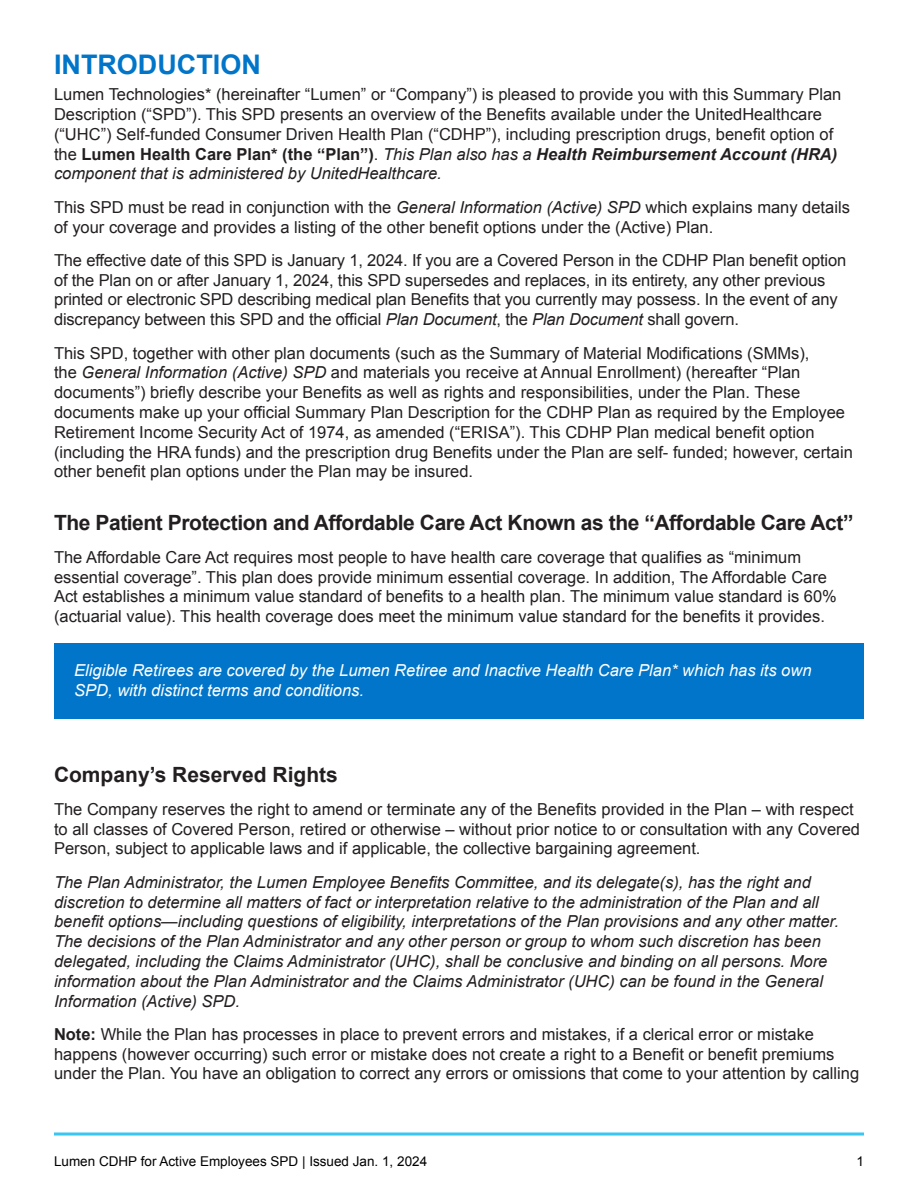
<style>
.page{position:relative;width:918px;height:1188px;background:#fff}
.page>*{position:absolute;margin:0;border:0;box-sizing:border-box;transform-origin:0 0}
.t1{font:700 27px "Arial";color:#0075c9}
.t2{font:700 21px "Arial";letter-spacing:-.02em;color:#231f20}
.t3{font:700 21px "Arial";color:#231f20}
.t4{font:16.5px/19.8px "Arial";color:#231f20}
.t5{font:italic 16.5px/19.8px "Arial";color:#231f20}
.t6{font:italic 16.5px/19.8px "Arial";color:#fff}
.t7{font:13.5px "Arial";color:#000}
.s1{font-weight:700}
.s2{font-style:italic}
.s3{font-weight:700;font-style:italic}
</style>
<div class="page">
<svg style="left:54px;top:1132px;width:810px;height:4px"></svg>
<div style="left:54px;top:643px;width:810px;height:76px;background:#0075c9"></div>
<h1 class="t1" style="left:54px;top:46px;width:208px">INTRODUCTION</h1>
<p class="t4" style="left:54px;top:85px;width:789px">Lumen Technologies* (hereinafter “Lumen” or “Company”) is pleased to provide you with this Summary Plan Description (“SPD”). This SPD presents an overview of the Benefits available under the UnitedHealthcare (“UHC”) Self-funded Consumer Driven Health Plan (“CDHP”), including prescription drugs, benefit option of the <span class="s1">Lumen Health Care Plan* (the “Plan”)</span>. <span class="s2">This Plan also has a</span> <span class="s3">Health Reimbursement Account (HRA) </span><span class="s2">component that is administered by UnitedHealthcare.</span></p>
<p class="t4" style="left:54px;top:197px;width:797px">This SPD must be read in conjunction with the <span class="s2">General Information (Active) SPD</span> which explains many details of your coverage and provides a listing of the other benefit options under the (Active) Plan.</p>
<p class="t4" style="left:54px;top:250px;width:794px">The effective date of this SPD is January 1, 2024. If you are a Covered Person in the CDHP Plan benefit option of the Plan on or after January 1, 2024, this SPD supersedes and replaces, in its entirety, any other previous printed or electronic SPD describing medical plan Benefits that you currently may possess. In the event of any discrepancy between this SPD and the official <span class="s2">Plan Document</span>, the <span class="s2">Plan Document</span> shall govern.</p>
<p class="t4" style="left:54px;top:343px;width:800px">This SPD, together with other plan documents (such as the Summary of Material Modifications (SMMs),<br>the <span class="s2">General Information (Active) SPD</span> and materials you receive at Annual Enrollment) (hereafter “Plan documents”) briefly describe your Benefits as well as rights and responsibilities, under the Plan. These documents make up your official Summary Plan Description for the CDHP Plan as required by the Employee Retirement Income Security Act of 1974, as amended (“ERISA”). This CDHP Plan medical benefit option (including the HRA funds) and the prescription drug Benefits under the Plan are self- funded; however, certain other benefit plan options under the Plan may be insured.</p>
<p class="t2" style="left:54px;top:508px;width:801px">The Patient Protection and Affordable Care Act Known as the “Affordable Care Act”</p>
<p class="t4" style="left:54px;top:547px;width:784px">The Affordable Care Act requires most people to have health care coverage that qualifies as “minimum essential coverage”. This plan does provide minimum essential coverage. In addition, The Affordable Care Act establishes a minimum value standard of benefits to a health plan. The minimum value standard is 60% (actuarial value). This health coverage does meet the minimum value standard for the benefits it provides.</p>
<p class="t6" style="left:74px;top:660px;width:739px">Eligible Retirees are covered by the Lumen Retiree and Inactive Health Care Plan* which has its own<br>SPD, with distinct terms and conditions.</p>
<p class="t3" style="left:54px;top:760px;width:285px">Company’s Reserved Rights</p>
<p class="t4" style="left:54px;top:799px;width:808px">The Company reserves the right to amend or terminate any of the Benefits provided in the Plan – with respect to all classes of Covered Person, retired or otherwise – without prior notice to or consultation with any Covered<br>Person, subject to applicable laws and if applicable, the collective bargaining agreement.</p>
<p class="t5" style="left:54px;top:872px;width:787px">The Plan Administrator, the Lumen Employee Benefits Committee, and its delegate(s), has the right and discretion to determine all matters of fact or interpretation relative to the administration of the Plan and all benefit options—including questions of eligibility, interpretations of the Plan provisions and any other matter.<br>The decisions of the Plan Administrator and any other person or group to whom such discretion has been delegated, including the Claims Administrator (UHC), shall be conclusive and binding on all persons. More information about the Plan Administrator and the Claims Administrator (UHC) can be found in the General Information (Active) SPD.</p>
<p class="t4" style="left:54px;top:1024px;width:807px"><span class="s1">Note:</span> While the Plan has processes in place to prevent errors and mistakes, if a clerical error or mistake happens (however occurring) such error or mistake does not create a right to a Benefit or benefit premiums under the Plan. You have an obligation to correct any errors or omissions that come to your attention by calling</p>
<p class="t7" style="left:54px;top:1152px;width:375px">Lumen CDHP for Active Employees SPD | Issued Jan. 1, 2024</p>
<p class="t7" style="left:856px;top:1152px;width:9px">1</p>
</div>
